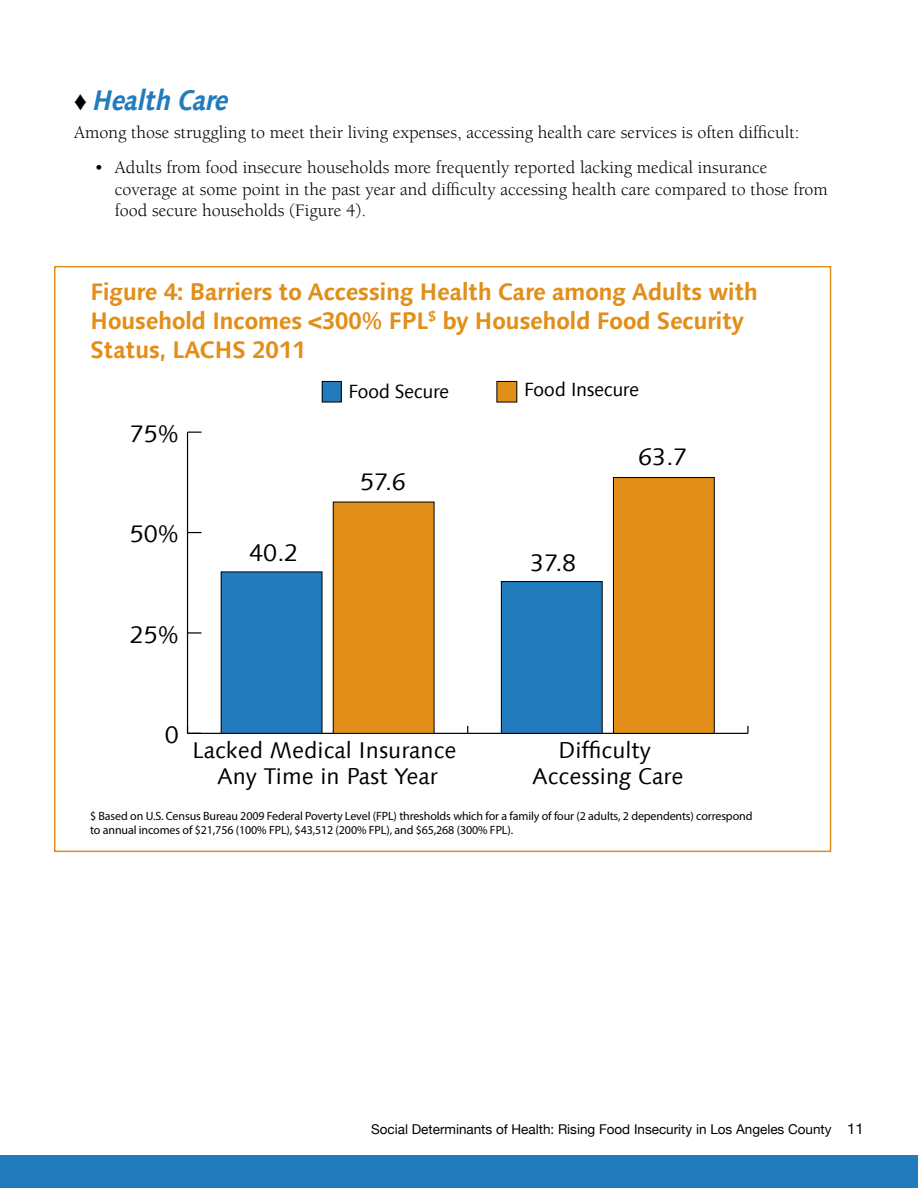
<style>
.page{position:relative;width:918px;height:1188px;background:#fff}
.page>*{position:absolute;margin:0;border:0;box-sizing:border-box;transform-origin:0 0}
.t1{font:italic 700 28.5px "Linotype Syntax Com";letter-spacing:-.025em;color:#217bbd;scale:.95 1}
.t2{font:700 24px/28.8px "Linotype Syntax Com";letter-spacing:-.025em;color:#e18f19}
.t3{font:24px "Linotype Syntax Com";color:#000}
.t4{font:22.8px/26.4px "Linotype Syntax Com";color:#000;text-align:center}
.t5{font:19.2px "Linotype Syntax Com";letter-spacing:-.025em;color:#000}
.t6{font:18px/21.6px "Berkeley Std";color:#000}
.t7{font:13.5px "Helvetica Neue";color:#000}
.t8{font:12px/14.2px "Myriad Pro";letter-spacing:-.01em;color:#000}
.s1{color:#000}
.s2{font-size:15px}
</style>
<div class="page">
<div style="left:0;top:1156px;width:918px;height:32px;background:#217bbd"></div>
<hr style="left:188px;top:733px;width:560px;height:1px;background:#000">
<svg style="left:747px;top:726px;width:2px;height:7px"></svg>
<hr style="left:187px;top:432px;width:1px;height:301px;background:#000">
<svg style="left:187px;top:726px;width:15px;height:8px"></svg>
<svg style="left:188px;top:632px;width:14px;height:2px"></svg>
<svg style="left:188px;top:532px;width:14px;height:1px"></svg>
<svg style="left:188px;top:432px;width:14px;height:1px"></svg>
<div style="left:333px;top:502px;width:101px;height:231px;background:#e28f19"></div>
<div style="left:613px;top:478px;width:101px;height:255px;background:#e28f19"></div>
<div style="left:613px;top:477px;width:102px;height:257px;border:1px solid #000"></div>
<div style="left:221px;top:572px;width:101px;height:161px;background:#217bbd"></div>
<div style="left:501px;top:582px;width:101px;height:151px;background:#217bbd"></div>
<div style="left:501px;top:581px;width:102px;height:153px;border:1px solid #000"></div>
<div style="left:322px;top:381px;width:19px;height:21px;background:#217bbd"></div>
<div style="left:322px;top:381px;width:20px;height:21px;border:1px solid #000"></div>
<div style="left:497px;top:381px;width:20px;height:21px;background:#e28f19"></div>
<h1 class="t1" style="left:74px;top:88px;width:164px"><span class="s1">♦</span> Health Care</h1>
<p class="t6" style="left:74px;top:123px;width:727px">Among those struggling to meet their living expenses, accessing health care services is often difficult:</p>
<p class="t6" style="left:115px;top:158px;width:715px;text-indent:-20px">• Adults from food insecure households more frequently reported lacking medical insurance coverage at some point in the past year and difficulty accessing health care compared to those from food secure households (Figure 4).</p>
<h2 class="t2" style="left:90px;top:279px;width:669px">Figure 4: Barriers to Accessing Health Care among Adults with<br>Household Incomes &lt;300% FPL<sup>$</sup> by Household Food Security<br>Status, LACHS 2011</h2>
<h2 class="t3" style="left:130px;top:420px;width:51px">75%</h2>
<h2 class="t3" style="left:130px;top:520px;width:51px">50%</h2>
<h2 class="t3" style="left:130px;top:620px;width:51px">25%</h2>
<h2 class="t3" style="left:249px;top:538px;width:51px">40.2</h2>
<p class="t5" style="left:348px;top:380px;width:103px">Food Secure</p>
<p class="t5" style="left:524px;top:378px;width:117px">Food Insecure</p>
<h2 class="t3" style="left:360px;top:468px;width:47px">57.6</h2>
<h2 class="t3" style="left:530px;top:549px;width:47px">37.8</h2>
<h2 class="t3" style="left:638px;top:443px;width:51px">63.7</h2>
<h2 class="t3" style="left:165px;top:721px;width:16px">0</h2>
<p class="t4" style="left:192px;top:737px;width:266px">Lacked Medical Insurance<br>Any Time in Past Year</p>
<p class="t4" style="left:532px;top:737px;width:153px">Difficulty<br>Accessing Care</p>
<p class="t8" style="left:90px;top:810px;width:664px">$ Based on U.S. Census Bureau 2009 Federal Poverty Level (FPL) thresholds which for a family of four (2 adults, 2 dependents) correspond to annual incomes of $21,756 (100% FPL), $43,512 (200% FPL), and $65,268 (300% FPL).</p>
<p class="t7" style="left:371px;top:1124px;width:494px">Social Determinants of Health: Rising Food Insecurity in Los Angeles County <span class="s2">11</span></p>
</div>
